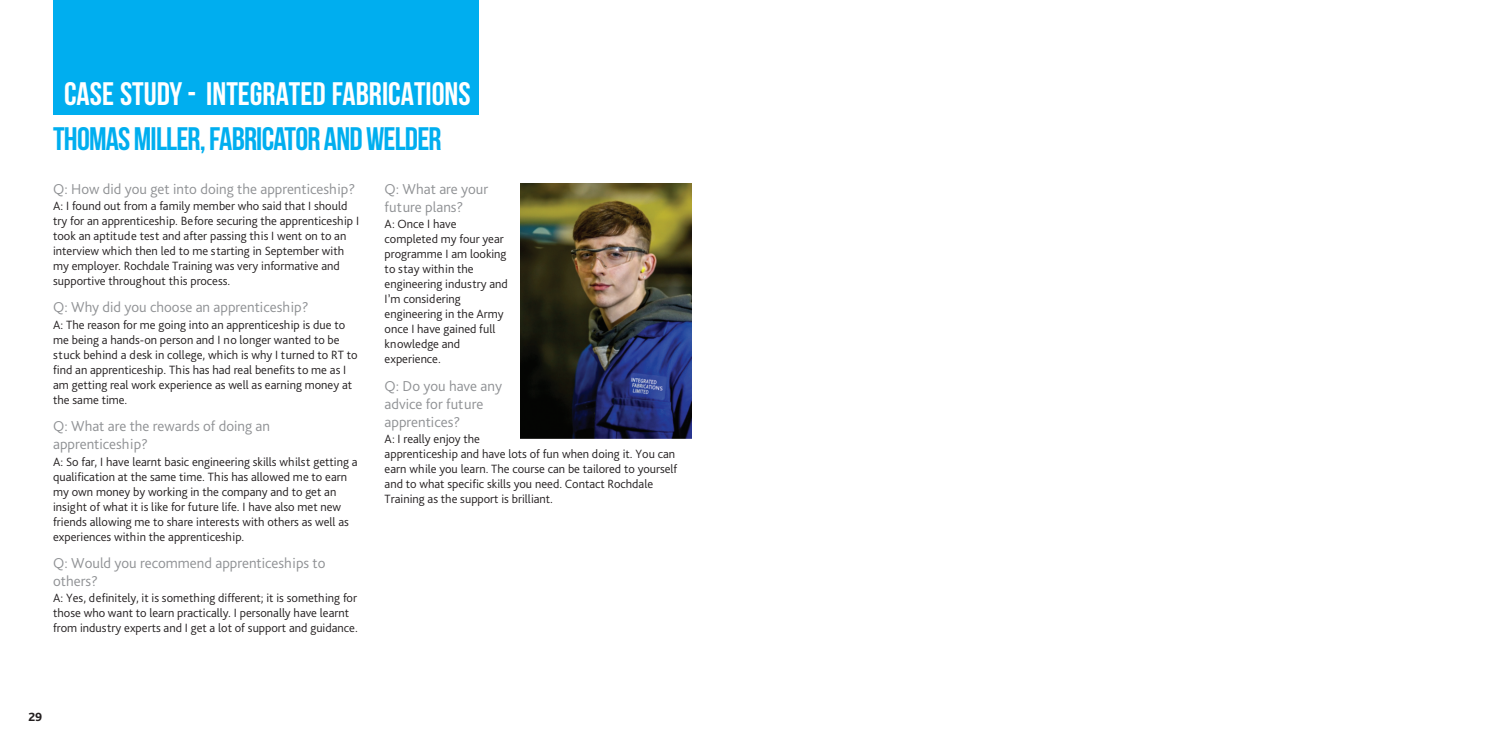
<style>
.page{position:relative;width:1489px;height:745px;background:#fff}
.page>*{position:absolute;margin:0;border:0;box-sizing:border-box;transform-origin:0 0}
.t1{font:700 32.5px "Bebas Neue";letter-spacing:-.025em;color:#00aeef}
.t2{font:700 32.5px "Bebas Neue";color:#fff}
.t3{font:300 15px/18px "Bliss Pro";color:#8f9194}
.t4{font:300 12.5px/15px "Bliss Pro";color:#231f20}
.t5{font:800 12.5px "Bliss Pro";color:#231f20}
</style>
<div class="page">
<img style="left:521px;top:183px;width:170px;height:254px">
<div style="left:53px;top:0;width:425px;height:114px;background:#00aeef"></div>
<h1 class="t2" style="left:64px;top:74px;width:408px">CASE STUDY - INTEGRATED FABRICATIONS</h1>
<h1 class="t1" style="left:53px;top:120px;width:390px">THOMASMILLER,FABRICATOR ANDWELDER</h1>
<p class="t3" style="left:53px;top:180px;width:303px">Q: How did you get into doing the apprenticeship?</p>
<p class="t4" style="left:53px;top:199px;width:307px">A: I found out from a family member who said that I should try for an apprenticeship. Before securing the apprenticeship I took an aptitude test and after passing this I went on to an interview which then led to me starting in September with my employer. Rochdale Training was very informative and supportive throughout this process.</p>
<p class="t3" style="left:53px;top:299px;width:257px">Q: Why did you choose an apprenticeship?</p>
<p class="t4" style="left:53px;top:317px;width:306px">A: The reason for me going into an apprenticeship is due to me being a hands-on person and I no longer wanted to be stuck behind a desk in college, which is why I turned to RT to find an apprenticeship. This has had real benefits to me as I am getting real work experience as well as earning money at the same time.</p>
<p class="t3" style="left:53px;top:418px;width:218px">Q: What are the rewards of doing an apprenticeship?</p>
<p class="t4" style="left:53px;top:454px;width:306px">A: So far, I have learnt basic engineering skills whilst getting a qualification at the same time. This has allowed me to earn my own money by working in the company and to get an insight of what it is like for future life. I have also met new friends allowing me to share interests with others as well as experiences within the apprenticeship.</p>
<p class="t3" style="left:53px;top:554px;width:274px">Q: Would you recommend apprenticeships to others?</p>
<p class="t4" style="left:53px;top:591px;width:306px">A: Yes, definitely, it is something different; it is something for those who want to learn practically. I personally have learnt from industry experts and I get a lot of support and guidance.</p>
<p class="t3" style="left:384px;top:180px;width:105px">Q: What are your future plans?</p>
<p class="t4" style="left:384px;top:217px;width:125px">A: Once I have completed my four year programme I am looking to stay within the engineering industry and<br>I’m considering engineering in the Army once I have gained full knowledge and experience.</p>
<p class="t3" style="left:384px;top:377px;width:119px">Q: Do you have any advice for future apprentices?</p>
<p class="t4" style="left:384px;top:431px;width:294px">A: I really enjoy the<br>apprenticeship and have lots of fun when doing it. You can earn while you learn. The course can be tailored to yourself and to what specific skills you need. Contact Rochdale Training as the support is brilliant.</p>
<p class="t5" style="left:28px;top:710px;width:15px">29</p>
</div>
